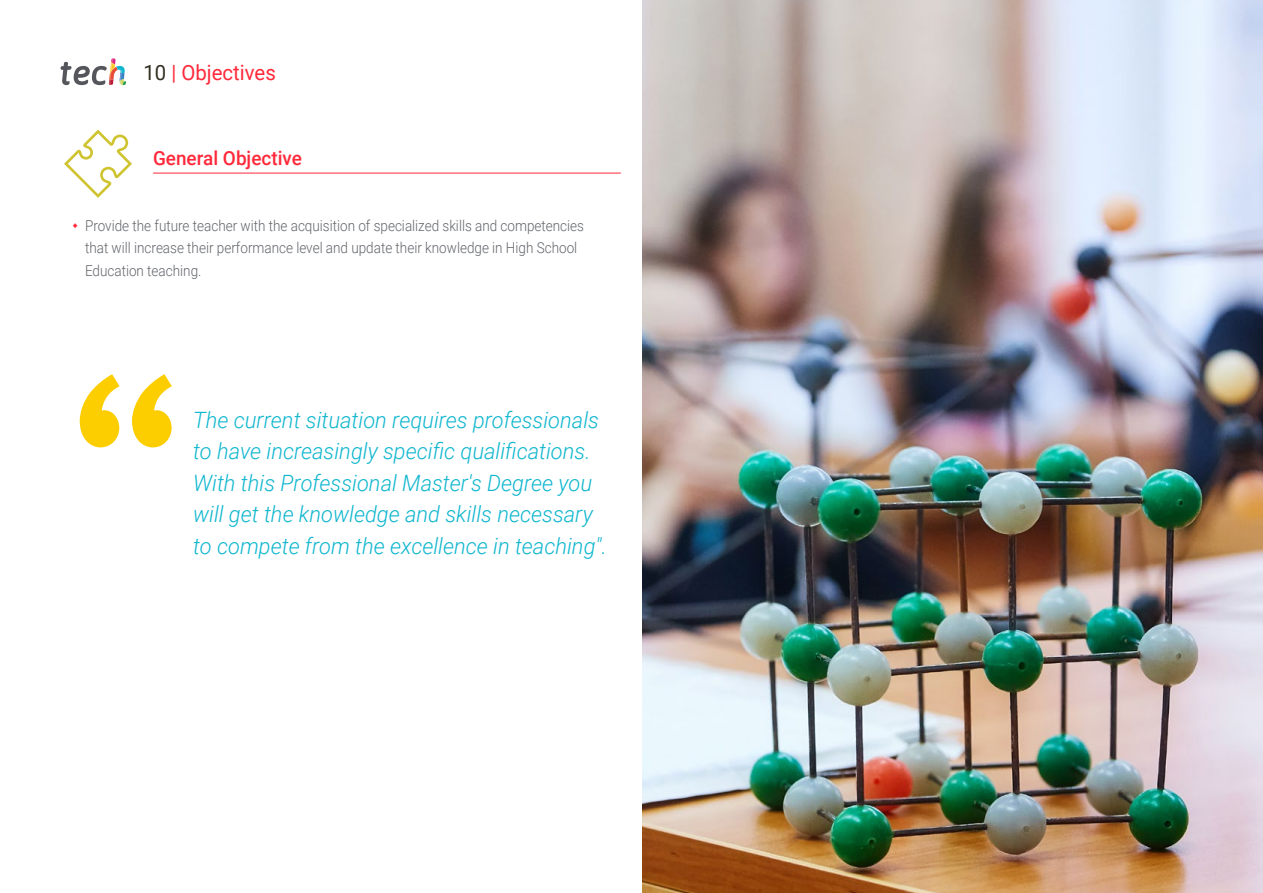
<style>
.page{position:relative;width:1263px;height:893px;background:#fff}
.page>*{position:absolute;margin:0;border:0;box-sizing:border-box;transform-origin:0 0}
.t1{font:italic 300 22.5px/31.5px "Roboto";color:#0fb6cf}
.t2{font:21px "Roboto";color:#ff293a}
.t3{font:500 19.5px "Roboto";color:#ff293a}
.t4{font:300 15px/22.5px "Roboto";color:#61646a;scale:.9 1}
.s1{color:#312e20}
</style>
<div class="page">
<hr style="left:153px;top:173px;width:468px;height:1px;background:#ff293a">
<svg style="left:64px;top:130px;width:68px;height:68px"></svg>
<svg style="left:61px;top:58px;width:65px;height:28px"></svg>
<svg style="left:80px;top:374px;width:92px;height:73px"></svg>
<img style="left:642px;top:0;width:621px;height:893px">
<p class="t2" style="left:144px;top:57px;width:134px"><span class="s1">10</span> | Objectives</p>
<p class="t3" style="left:153px;top:144px;width:150px">General Objective</p>
<p class="t4" style="left:85px;top:213px;width:556px">Provide the future teacher with the acquisition of specialized skills and competencies that will increase their performance level and update their knowledge in High School<br>Education teaching.</p>
<p class="t1" style="left:193px;top:403px;width:415px">The current situation requires professionals to have increasingly specific qualifications.<br>With this Professional Master's Degree you will get the knowledge and skills necessary to compete from the excellence in teaching".</p>
</div>
